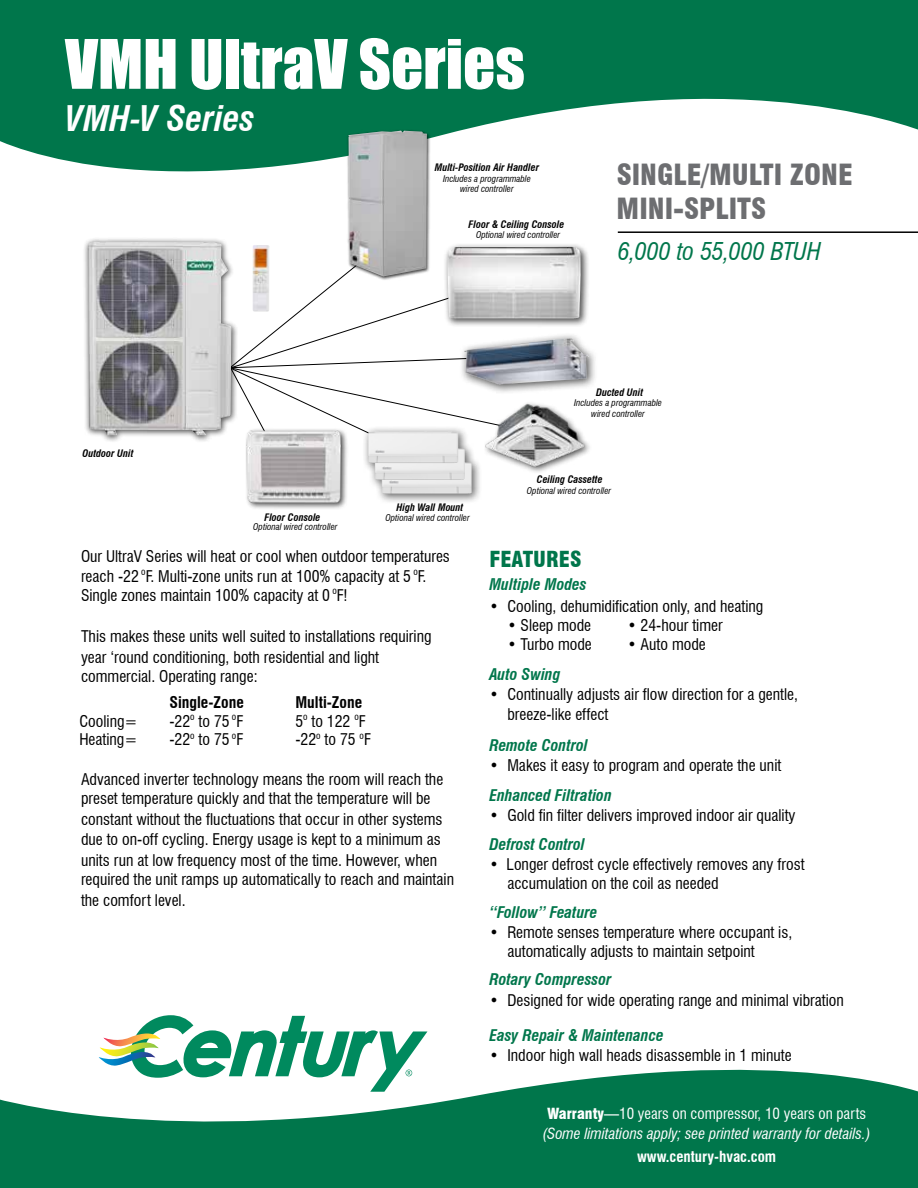
<style>
.page{position:relative;width:918px;height:1188px;background:#fff}
.page>*{position:absolute;margin:0;border:0;box-sizing:border-box;transform-origin:0 0}
.t1{font:63px "Impact";color:#fff}
.t2{font:italic 700 condensed 34.5px "Swiss 721 BT";color:#fff}
.t3{font:900 condensed 28.5px/34.2px "Swiss 721 BT";color:#6d6e71}
.t4{font:italic condensed 24px "Swiss 721 BT";letter-spacing:-.005em;color:#00764b}
.t5{font:900 condensed 21.6px "Swiss 721 BT";color:#00764b}
.t6{font:condensed 15.75px/19.5px "Swiss 721 BT";color:#000}
.t7{font:italic 700 condensed 15.75px "Swiss 721 BT";color:#00764b}
.t8{font:700 condensed 15.75px "Swiss 721 BT";color:#000}
.t9{font:italic condensed 15px/19.5px "Swiss 721 BT";color:#fff;text-align:center}
.t10{font:700 condensed 15px "Swiss 721 BT";color:#fff}
.t11{font:italic 700 condensed 10.05px "Swiss 721 BT";color:#000}
.t12{font:italic condensed 9px/10.5px "Swiss 721 BT";color:#000;text-align:center}
.s1{font-weight:900;font-style:normal}
.s2{font-style:normal}
</style>
<div class="page">
<svg style="left:0;top:1057px;width:918px;height:131px;fill:#00764b"></svg>
<svg style="left:0;top:0;width:918px;height:172px;fill:#00764b"></svg>
<svg style="left:99px;top:1015px;width:328px;height:77px"></svg>
<hr style="left:618px;top:231px;width:300px;height:2px;background:#000">
<img style="left:485px;top:403px;width:105px;height:69px">
<div style="left:444px;top:242px;width:146px;height:85px;background:#000;opacity:.7"></div>
<img style="left:506px;top:246px;width:75px;height:72px">
<img style="left:246px;top:443px;width:101px;height:66px">
<div style="left:459px;top:332px;width:140px;height:63px;background:#000;opacity:.7"></div>
<img style="left:506px;top:338px;width:83px;height:46px">
<div style="left:362px;top:425px;width:120px;height:79px;background:#000;opacity:.61"></div>
<img style="left:382px;top:462px;width:90px;height:32px">
<img style="left:375px;top:448px;width:90px;height:32px">
<img style="left:368px;top:443px;width:90px;height:20px">
<svg style="left:239px;top:246px;width:267px;height:197px"></svg>
<div style="left:347px;top:129px;width:84px;height:151px;background:#000;opacity:.75"></div>
<img style="left:348px;top:131px;width:79px;height:145px">
<div style="left:83px;top:237px;width:156px;height:205px;background:#000;opacity:.7"></div>
<img style="left:88px;top:242px;width:143px;height:193px">
<img style="left:252px;top:245px;width:18px;height:67px">
<h1 class="t1" style="left:65px;top:15px;width:461px">VMH UltraV Series</h1>
<h2 class="t2" style="left:65px;top:97px;width:191px">VMH-V Series</h2>
<p class="t11" style="left:82px;top:447px;width:53px">Outdoor Unit</p>
<p class="t11" style="left:435px;top:161px;width:106px">Multi-Position Air Handler</p>
<p class="t12" style="left:443px;top:173px;width:89px">Includes a programmable wired controller</p>
<p class="t11" style="left:469px;top:218px;width:97px">Floor &amp; Ceiling Console</p>
<p class="t12" style="left:476px;top:230px;width:86px">Optional wired controller</p>
<h3 class="t3" style="left:617px;top:157px;width:238px">SINGLE/MULTI ZONE<br>MINI-SPLITS</h3>
<h3 class="t4" style="left:618px;top:237px;width:205px">6,000 to 55,000 BTUH</h3>
<p class="t11" style="left:596px;top:386px;width:49px">Ducted Unit</p>
<p class="t12" style="left:574px;top:398px;width:89px">Includes a programmable wired controller</p>
<p class="t11" style="left:537px;top:473px;width:67px">Ceiling Cassette</p>
<p class="t12" style="left:527px;top:486px;width:86px">Optional wired controller</p>
<p class="t11" style="left:396px;top:502px;width:68px">High Wall Mount</p>
<p class="t11" style="left:264px;top:511px;width:58px">Floor Console</p>
<p class="t12" style="left:386px;top:513px;width:86px">Optional wired controller</p>
<p class="t12" style="left:253px;top:522px;width:86px">Optional wired controller</p>
<p class="t6" style="left:81px;top:547px;width:370px">Our UltraV Series will heat or cool when outdoor temperatures reach -22 <sup>o</sup>F. Multi-zone units run at 100% capacity at 5 <sup>o</sup>F.<br>Single zones maintain 100% capacity at 0 <sup>o</sup>F!</p>
<p class="t6" style="left:81px;top:625px;width:352px;line-height:21px">This makes these units well suited to installations requiring year ‘round conditioning, both residential and light</p>
<p class="t6" style="left:81px;top:667px;width:178px">commercial. Operating range:</p>
<p class="t8" style="left:169px;top:692px;width:76px">Single-Zone</p>
<p class="t8" style="left:295px;top:692px;width:68px">Multi-Zone</p>
<p class="t6" style="left:79px;top:711px;width:60px">Cooling=</p>
<p class="t6" style="left:169px;top:711px;width:75px">-22<sup>o</sup> to 75 <sup>o</sup>F</p>
<p class="t6" style="left:295px;top:711px;width:72px">5<sup>o</sup> to 122 <sup>o</sup>F</p>
<p class="t6" style="left:79px;top:730px;width:60px">Heating=</p>
<p class="t6" style="left:169px;top:730px;width:75px">-22<sup>o</sup> to 75 <sup>o</sup>F</p>
<p class="t6" style="left:295px;top:730px;width:77px">-22<sup>o</sup> to 75 <sup>o</sup>F</p>
<p class="t6" style="left:81px;top:769px;width:364px">Advanced inverter technology means the room will reach the preset temperature quickly and that the temperature will be</p>
<p class="t6" style="left:81px;top:810px;width:363px">constant without the fluctuations that occur in other systems due to on-off cycling. Energy usage is kept to a minimum as</p>
<p class="t6" style="left:81px;top:850px;width:375px">units run at low frequency most of the time. However, when required the unit ramps up automatically to reach and maintain</p>
<p class="t6" style="left:81px;top:891px;width:106px">the comfort level.</p>
<h3 class="t5" style="left:489px;top:546px;width:93px">FEATURES</h3>
<p class="t7" style="left:489px;top:575px;width:99px">Multiple Modes</p>
<p class="t6" style="left:489px;top:597px;width:276px">• Cooling, dehumidification only, and heating</p>
<p class="t6" style="left:507px;top:615px;width:85px">• Sleep mode</p>
<p class="t6" style="left:627px;top:615px;width:97px">• 24-hour timer</p>
<p class="t6" style="left:507px;top:634px;width:86px">• Turbo mode</p>
<p class="t6" style="left:627px;top:634px;width:80px">• Auto mode</p>
<p class="t7" style="left:489px;top:665px;width:73px">Auto Swing</p>
<p class="t6" style="left:507px;top:684px;width:292px;line-height:20.2px;text-indent:-18px">• Continually adjusts air flow direction for a gentle, breeze-like effect</p>
<p class="t7" style="left:489px;top:736px;width:100px">Remote Control</p>
<p class="t6" style="left:489px;top:756px;width:293px">• Makes it easy to program and operate the unit</p>
<p class="t7" style="left:489px;top:785px;width:124px">Enhanced Filtration</p>
<p class="t6" style="left:489px;top:805px;width:308px">• Gold fin filter delivers improved indoor air quality</p>
<p class="t7" style="left:489px;top:835px;width:97px">Defrost Control</p>
<p class="t6" style="left:507px;top:855px;width:299px;line-height:18.9px;text-indent:-18px">• Longer defrost cycle effectively removes any frost accumulation on the coil as needed</p>
<p class="t7" style="left:489px;top:903px;width:110px">“Follow” Feature</p>
<p class="t6" style="left:507px;top:923px;width:286px;line-height:18.9px;text-indent:-18px">• Remote senses temperature where occupant is, automatically adjusts to maintain setpoint</p>
<p class="t7" style="left:489px;top:970px;width:124px">Rotary Compressor</p>
<p class="t6" style="left:489px;top:990px;width:356px">• Designed for wide operating range and minimal vibration</p>
<p class="t7" style="left:489px;top:1026px;width:176px">Easy Repair &amp; Maintenance</p>
<p class="t6" style="left:489px;top:1046px;width:304px">• Indoor high wall heads disassemble in 1 minute</p>
<p class="t9" style="left:542px;top:1104px;width:330px"><span class="s1">Warranty</span><span class="s2">—10 years on compressor, 10 years on parts </span>(Some limitations apply; see printed warranty for details.)</p>
<p class="t10" style="left:637px;top:1148px;width:141px">www.century-hvac.com</p>
</div>
